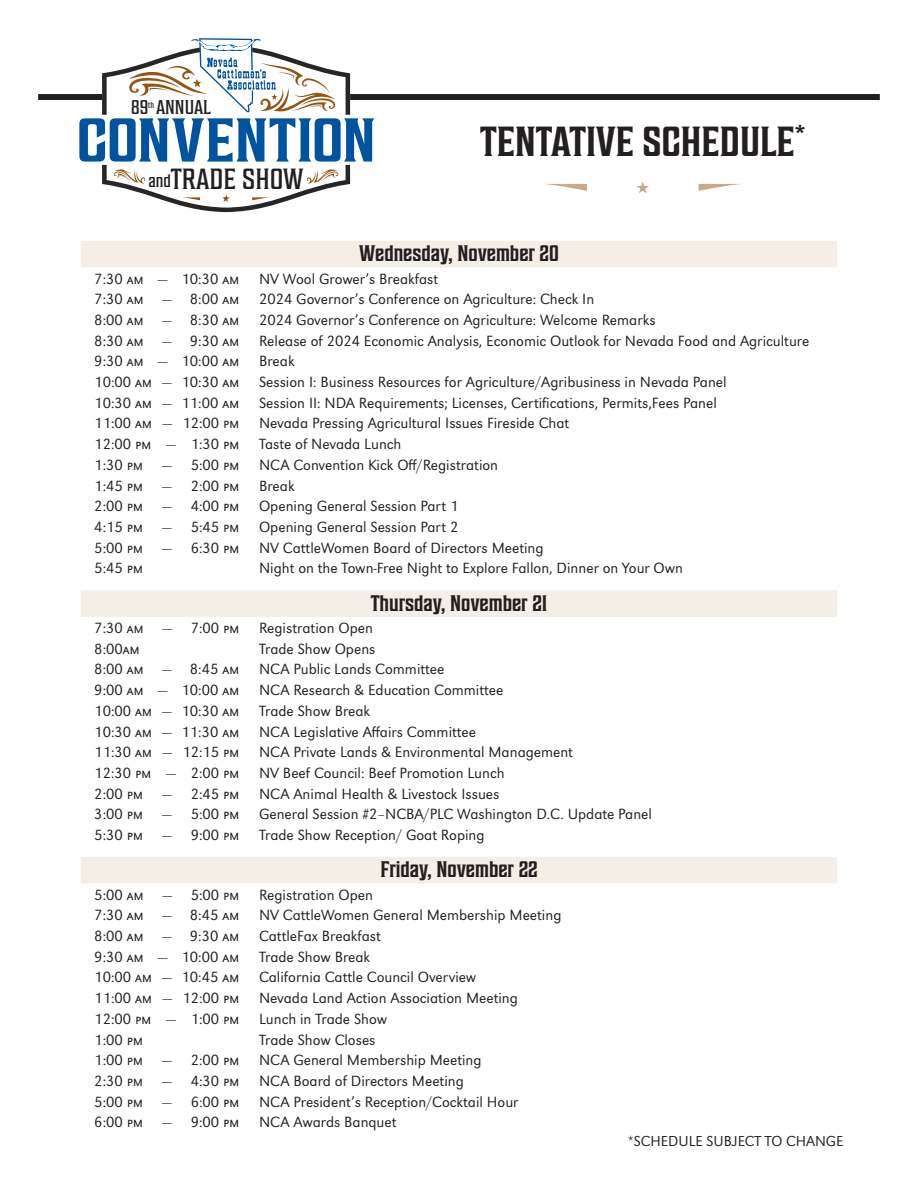
<style>
.page{position:relative;width:918px;height:1188px;background:#fff}
.page>*{position:absolute;margin:0;border:0;box-sizing:border-box;transform-origin:0 0}
.t1{font:61.65px "Sheepman";color:#00539f;scale:1.1 1}
.t2{font:42px "Sheepman";color:#231f20}
.t3{font:300 29.1px "Sheepman";color:#231f20}
.t4{font:22.5px "Sheepman";color:#231f20}
.t5{font:300 19.95px "Sheepman";color:#231f20}
.t6{font:300 15.3px "URW Grotesk Pro";color:#231f20}
.t7{font:300 15px "URW Grotesk Pro";color:#231f20}
.t8{font:300 8.55px "Sheepman";color:#231f20}
.s1{font-size:18px}
</style>
<div class="page">
<div style="left:38px;top:94px;width:842px;height:6px;background:#231f20"></div>
<svg style="left:102px;top:38px;width:248px;height:174px"></svg>
<svg style="left:545px;top:184px;width:42px;height:7px"></svg>
<svg style="left:699px;top:184px;width:41px;height:7px"></svg>
<svg style="left:636px;top:181px;width:13px;height:12px"></svg>
<svg style="left:81px;top:241px;width:756px;height:642px"></svg>
<h3 class="t5" style="left:131px;top:97px;width:81px">89 ANNUAL</h3>
<p class="t8" style="left:148px;top:100px;width:7px">th</p>
<h1 class="t1" style="left:76px;top:108px;width:274px">CONVENTION</h1>
<h3 class="t3" style="left:149px;top:164px;width:156px"><span class="s1">and</span>TRADE SHOW</h3>
<h2 class="t2" style="left:480px;top:120px;width:327px">TENTATIVE SCHEDULE<sup>*</sup></h2>
<h3 class="t4" style="left:359px;top:242px;width:201px">Wednesday, November 20</h3>
<p class="t6" style="left:94px;top:270px;width:147px">7:30 am — 10:30 am</p>
<p class="t6" style="left:259px;top:270px;width:181px">NV Wool Grower’s Breakfast</p>
<p class="t6" style="left:94px;top:290px;width:147px">7:30 am — 8:00 am</p>
<p class="t6" style="left:259px;top:290px;width:337px">2024 Governor’s Conference on Agriculture: Check In</p>
<p class="t6" style="left:94px;top:311px;width:147px">8:00 am — 8:30 am</p>
<p class="t6" style="left:259px;top:311px;width:398px">2024 Governor’s Conference on Agriculture: Welcome Remarks</p>
<p class="t6" style="left:94px;top:332px;width:147px">8:30 am — 9:30 am</p>
<p class="t6" style="left:259px;top:332px;width:552px">Release of 2024 Economic Analysis, Economic Outlook for Nevada Food and Agriculture</p>
<p class="t6" style="left:94px;top:353px;width:147px">9:30 am — 10:00 am</p>
<p class="t6" style="left:259px;top:353px;width:37px">Break</p>
<p class="t6" style="left:94px;top:373px;width:147px">10:00 am — 10:30 am</p>
<p class="t6" style="left:259px;top:373px;width:469px">Session I: Business Resources for Agriculture/Agribusiness in Nevada Panel</p>
<p class="t6" style="left:94px;top:394px;width:147px">10:30 am — 11:00 am</p>
<p class="t6" style="left:259px;top:394px;width:459px">Session II: NDA Requirements; Licenses, Certifications, Permits,Fees Panel</p>
<p class="t6" style="left:94px;top:415px;width:147px">11:00 am — 12:00 pm</p>
<p class="t6" style="left:259px;top:415px;width:312px">Nevada Pressing Agricultural Issues Fireside Chat</p>
<p class="t6" style="left:94px;top:435px;width:147px">12:00 pm — 1:30 pm</p>
<p class="t6" style="left:259px;top:435px;width:144px">Taste of Nevada Lunch</p>
<p class="t6" style="left:94px;top:456px;width:147px">1:30 pm — 5:00 pm</p>
<p class="t6" style="left:259px;top:456px;width:241px">NCA Convention Kick Off/Registration</p>
<p class="t6" style="left:94px;top:477px;width:147px">1:45 pm — 2:00 pm</p>
<p class="t6" style="left:259px;top:477px;width:37px">Break</p>
<p class="t6" style="left:94px;top:498px;width:147px">2:00 pm — 4:00 pm</p>
<p class="t6" style="left:259px;top:498px;width:201px">Opening General Session Part 1</p>
<p class="t6" style="left:94px;top:518px;width:147px">4:15 pm — 5:45 pm</p>
<p class="t6" style="left:259px;top:518px;width:201px">Opening General Session Part 2</p>
<p class="t6" style="left:94px;top:539px;width:147px">5:00 pm — 6:30 pm</p>
<p class="t6" style="left:259px;top:539px;width:286px">NV CattleWomen Board of Directors Meeting</p>
<p class="t6" style="left:94px;top:560px;width:50px">5:45 pm</p>
<p class="t6" style="left:259px;top:560px;width:426px">Night on the Town-Free Night to Explore Fallon, Dinner on Your Own</p>
<h3 class="t4" style="left:371px;top:591px;width:178px">Thursday, November 21</h3>
<p class="t6" style="left:94px;top:619px;width:147px">7:30 am — 7:00 pm</p>
<p class="t6" style="left:259px;top:619px;width:115px">Registration Open</p>
<p class="t6" style="left:94px;top:640px;width:47px">8:00am</p>
<p class="t6" style="left:259px;top:640px;width:118px">Trade Show Opens</p>
<p class="t6" style="left:94px;top:661px;width:147px">8:00 am — 8:45 am</p>
<p class="t6" style="left:259px;top:661px;width:187px">NCA Public Lands Committee</p>
<p class="t6" style="left:94px;top:681px;width:147px">9:00 am — 10:00 am</p>
<p class="t6" style="left:259px;top:681px;width:246px">NCA Research &amp; Education Committee</p>
<p class="t6" style="left:94px;top:702px;width:147px">10:00 am — 10:30 am</p>
<p class="t6" style="left:259px;top:702px;width:113px">Trade Show Break</p>
<p class="t6" style="left:94px;top:723px;width:147px">10:30 am — 11:30 am</p>
<p class="t6" style="left:259px;top:723px;width:219px">NCA Legislative Affairs Committee</p>
<p class="t6" style="left:94px;top:743px;width:147px">11:30 am — 12:15 pm</p>
<p class="t6" style="left:259px;top:743px;width:316px">NCA Private Lands &amp; Environmental Management</p>
<p class="t6" style="left:94px;top:764px;width:147px">12:30 pm — 2:00 pm</p>
<p class="t6" style="left:259px;top:764px;width:247px">NV Beef Council: Beef Promotion Lunch</p>
<p class="t6" style="left:94px;top:785px;width:147px">2:00 pm — 2:45 pm</p>
<p class="t6" style="left:259px;top:785px;width:242px">NCA Animal Health &amp; Livestock Issues</p>
<p class="t6" style="left:94px;top:806px;width:147px">3:00 pm — 5:00 pm</p>
<p class="t6" style="left:259px;top:806px;width:394px">General Session #2–NCBA/PLC Washington D.C. Update Panel</p>
<p class="t6" style="left:94px;top:826px;width:147px">5:30 pm — 9:00 pm</p>
<p class="t6" style="left:259px;top:826px;width:227px">Trade Show Reception/ Goat Roping</p>
<h3 class="t4" style="left:380px;top:858px;width:159px">Friday, November 22</h3>
<p class="t6" style="left:94px;top:886px;width:147px">5:00 am — 5:00 pm</p>
<p class="t6" style="left:259px;top:886px;width:115px">Registration Open</p>
<p class="t6" style="left:94px;top:907px;width:147px">7:30 am — 8:45 am</p>
<p class="t6" style="left:259px;top:907px;width:304px">NV CattleWomen General Membership Meeting</p>
<p class="t6" style="left:94px;top:927px;width:147px">8:00 am — 9:30 am</p>
<p class="t6" style="left:259px;top:927px;width:123px">CattleFax Breakfast</p>
<p class="t6" style="left:94px;top:948px;width:147px">9:30 am — 10:00 am</p>
<p class="t6" style="left:259px;top:948px;width:113px">Trade Show Break</p>
<p class="t6" style="left:94px;top:969px;width:147px">10:00 am — 10:45 am</p>
<p class="t6" style="left:259px;top:969px;width:219px">California Cattle Council Overview</p>
<p class="t6" style="left:94px;top:989px;width:147px">11:00 am — 12:00 pm</p>
<p class="t6" style="left:259px;top:989px;width:260px">Nevada Land Action Association Meeting</p>
<p class="t6" style="left:94px;top:1010px;width:147px">12:00 pm — 1:00 pm</p>
<p class="t6" style="left:259px;top:1010px;width:130px">Lunch in Trade Show</p>
<p class="t6" style="left:94px;top:1031px;width:50px">1:00 pm</p>
<p class="t6" style="left:259px;top:1031px;width:118px">Trade Show Closes</p>
<p class="t6" style="left:94px;top:1052px;width:147px">1:00 pm — 2:00 pm</p>
<p class="t6" style="left:259px;top:1052px;width:224px">NCA General Membership Meeting</p>
<p class="t6" style="left:94px;top:1072px;width:147px">2:30 pm — 4:30 pm</p>
<p class="t6" style="left:259px;top:1072px;width:206px">NCA Board of Directors Meeting</p>
<p class="t6" style="left:94px;top:1093px;width:147px">5:00 pm — 6:00 pm</p>
<p class="t6" style="left:259px;top:1093px;width:261px">NCA President’s Reception/Cocktail Hour</p>
<p class="t6" style="left:94px;top:1114px;width:147px">6:00 pm — 9:00 pm</p>
<p class="t6" style="left:259px;top:1114px;width:139px">NCA Awards Banquet</p>
<p class="t7" style="left:628px;top:1133px;width:217px">*SCHEDULE SUBJECT TO CHANGE</p>
</div>
